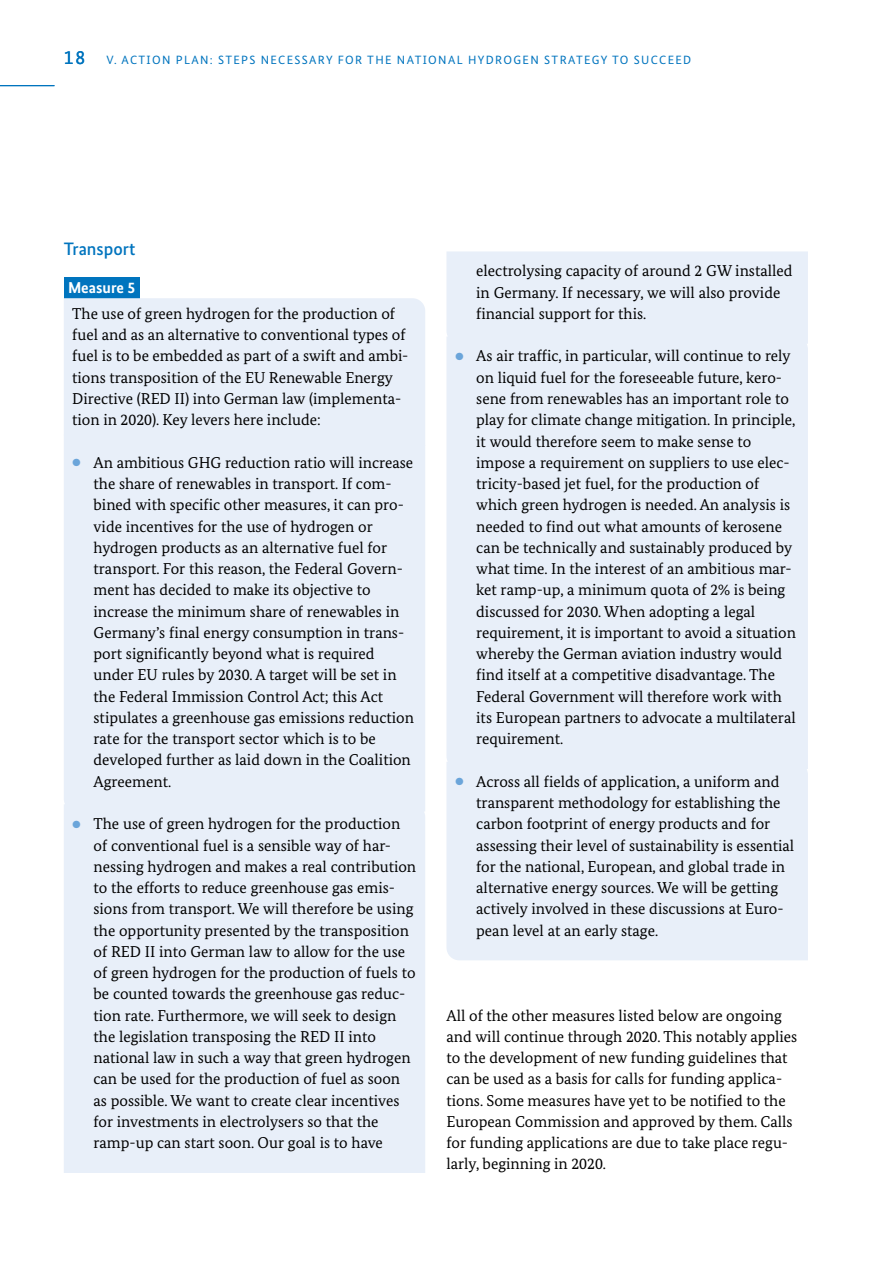
<style>
.page{position:relative;width:893px;height:1263px;background:#fff}
.page>*{position:absolute;margin:0;border:0;box-sizing:border-box;transform-origin:0 0}
.t1{font:500 18px "Bundes Sans";color:#0074be}
.t2{font:15.75px/21.3px "Bundes Serif";color:#000}
.t3{font:700 15.75px "Bundes Sans";color:#fff}
.t4{font:12px "Bundes Sans";letter-spacing:.11em;color:#0074be}
.s1{font-size:19.5px}
.s2{font-family:"European Pi Three";font-size:10.5px;color:#6ba5da}
</style>
<div class="page">
<hr style="left:0;top:85px;width:54px;height:1px;background:#0074be">
<div style="left:64px;top:277px;width:76px;height:24px;background:#0074be"></div>
<div style="left:64px;top:298px;width:361px;height:136px;background:#e8eff9"></div>
<div style="left:64px;top:434px;width:361px;height:370px;background:#e8eff9"></div>
<div style="left:64px;top:804px;width:361px;height:369px;background:#e8eff9"></div>
<div style="left:446px;top:251px;width:362px;height:85px;background:#e8eff9"></div>
<div style="left:446px;top:336px;width:362px;height:426px;background:#e8eff9"></div>
<div style="left:446px;top:762px;width:362px;height:198px;background:#e8eff9"></div>
<p class="t4" style="left:64px;top:52px;width:629px"><span class="s1">18</span> V. ACTION PLAN: STEPS NECESSARY FOR THE NATIONAL HYDROGEN STRATEGY TO SUCCEED</p>
<p class="t1" style="left:64px;top:238px;width:73px">Transport</p>
<p class="t3" style="left:68px;top:278px;width:69px">Measure 5</p>
<p class="t2" style="left:72px;top:303px;width:338px">The use of green hydrogen for the production of fuel and as an alternative to conventional types of fuel is to be embedded as part of a swift and ambi&shy;tions transposition of the EU Renewable Energy Directive (RED II) into German law (implementa&shy;tion in 2020). Key levers here include:</p>
<p class="t2" style="left:94px;top:452px;width:322px;text-indent:-21px"><span class="s2">#</span> An ambitious GHG reduction ratio will increase the share of renewables in transport. If com&shy;bined with specific other measures, it can pro&shy;vide incentives for the use of hydrogen or hydrogen products as an alternative fuel for transport. For this reason, the Federal Govern&shy;ment has decided to make its objective to increase the minimum share of renewables in Germany’s final energy consumption in trans&shy;port significantly beyond what is required under EU rules by 2030. A target will be set in the Federal Immission Control Act; this Act stipulates a greenhouse gas emissions reduction rate for the transport sector which is to be developed further as laid down in the Coalition Agreement.</p>
<p class="t2" style="left:94px;top:813px;width:324px;text-indent:-21px"><span class="s2">#</span> The use of green hydrogen for the production of conventional fuel is a sensible way of har&shy;nessing hydrogen and makes a real contribution to the efforts to reduce greenhouse gas emis&shy;sions from transport. We will therefore be using the opportunity presented by the transposition of RED II into German law to allow for the use of green hydrogen for the production of fuels to be counted towards the greenhouse gas reduc&shy;tion rate. Furthermore, we will seek to design the legislation transposing the RED II into national law in such a way that green hydrogen can be used for the production of fuel as soon as possible. We want to create clear incentives for investments in electrolysers so that the ramp-up can start soon. Our goal is to have</p>
<p class="t2" style="left:476px;top:260px;width:318px">electrolysing capacity of around 2 GW installed in Germany. If necessary, we will also provide financial support for this.</p>
<p class="t2" style="left:476px;top:345px;width:321px;text-indent:-21px"><span class="s2">#</span> As air traffic, in particular, will continue to rely on liquid fuel for the foreseeable future, kero&shy;sene from renewables has an important role to play for climate change mitigation. In principle, it would therefore seem to make sense to impose a requirement on suppliers to use elec&shy;tricity-based jet fuel, for the production of which green hydrogen is needed. An analysis is needed to find out what amounts of kerosene can be technically and sustainably produced by what time. In the interest of an ambitious mar&shy;ket ramp-up, a minimum quota of 2% is being discussed for 2030. When adopting a legal requirement, it is important to avoid a situation whereby the German aviation industry would find itself at a competitive disadvantage. The Federal Government will therefore work with its European partners to advocate a multilateral requirement.</p>
<p class="t2" style="left:476px;top:770px;width:319px;text-indent:-21px"><span class="s2">#</span> Across all fields of application, a uniform and transparent methodology for establishing the carbon footprint of energy products and for assessing their level of sustainability is essential for the national, European, and global trade in alternative energy sources. We will be getting actively involved in these discussions at Euro&shy;pean level at an early stage.</p>
<p class="t2" style="left:446px;top:1004px;width:352px">All of the other measures listed below are ongoing and will continue through 2020. This notably applies to the development of new funding guidelines that can be used as a basis for calls for funding applica&shy;tions. Some measures have yet to be notified to the European Commission and approved by them. Calls for funding applications are due to take place regu&shy;larly, beginning in 2020.</p>
</div>
